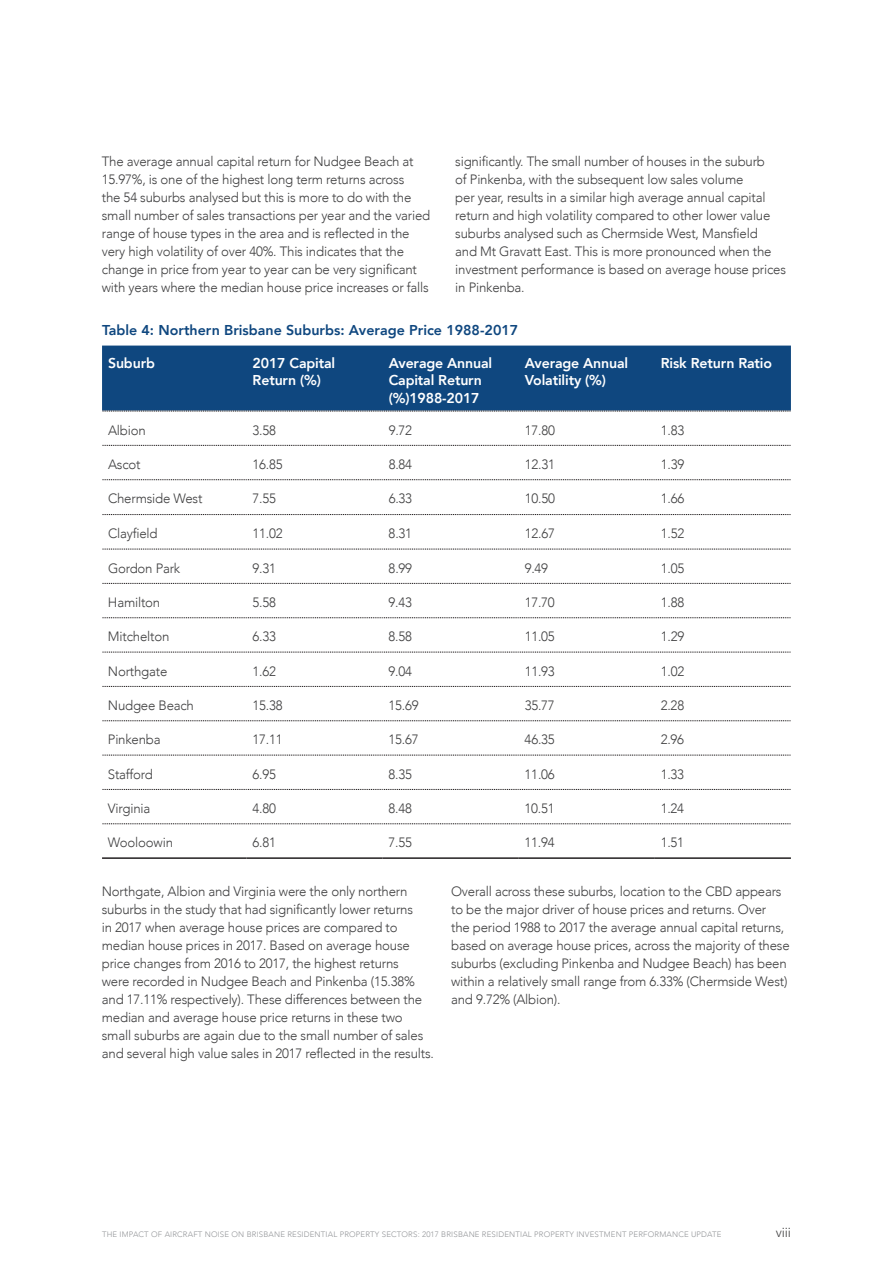
<style>
.page{position:relative;width:893px;height:1263px;background:#fff}
.page>*{position:absolute;margin:0;border:0;box-sizing:border-box;transform-origin:0 0}
.t1{font:800 14.25px/17.1px "Avenir";letter-spacing:-.01em;color:#fff}
.t2{font:800 14.25px "Avenir";color:#0f477f}
.t3{font:300 13.5px/18px "Avenir";letter-spacing:-.015em;color:#3e3e3f}
.t4{font:300 7.8px "Avenir";letter-spacing:.02em;color:#939598}
</style>
<div class="page">
<svg style="left:102px;top:445px;width:689px;height:1px"></svg>
<svg style="left:102px;top:479px;width:689px;height:1px"></svg>
<svg style="left:102px;top:514px;width:689px;height:1px"></svg>
<svg style="left:102px;top:549px;width:689px;height:1px"></svg>
<svg style="left:102px;top:583px;width:689px;height:1px"></svg>
<svg style="left:102px;top:617px;width:689px;height:1px"></svg>
<svg style="left:102px;top:652px;width:689px;height:1px"></svg>
<svg style="left:102px;top:686px;width:689px;height:1px"></svg>
<svg style="left:102px;top:720px;width:689px;height:1px"></svg>
<svg style="left:102px;top:755px;width:689px;height:1px"></svg>
<svg style="left:102px;top:789px;width:689px;height:1px"></svg>
<svg style="left:102px;top:823px;width:689px;height:1px"></svg>
<div style="left:102px;top:346px;width:689px;height:66px;background:#0f477f"></div>
<hr style="left:102px;top:857px;width:145px;height:2px;background:#231f20">
<hr style="left:247px;top:857px;width:136px;height:2px;background:#231f20">
<hr style="left:383px;top:857px;width:136px;height:2px;background:#231f20">
<hr style="left:519px;top:857px;width:136px;height:2px;background:#231f20">
<hr style="left:655px;top:857px;width:136px;height:2px;background:#231f20">
<p class="t3" style="left:102px;top:153px;width:330px">The average annual capital return for Nudgee Beach at 15.97%, is one of the highest long term returns across<br>the 54 suburbs analysed but this is more to do with the small number of sales transactions per year and the varied range of house types in the area and is reflected in the very high volatility of over 40%. This indicates that the change in price from year to year can be very significant with years where the median house price increases or falls</p>
<p class="t3" style="left:455px;top:153px;width:332px">significantly. The small number of houses in the suburb<br>of Pinkenba, with the subsequent low sales volume<br>per year, results in a similar high average annual capital return and high volatility compared to other lower value suburbs analysed such as Chermside West, Mansfield<br>and Mt Gravatt East. This is more pronounced when the investment performance is based on average house prices in Pinkenba.</p>
<p class="t2" style="left:102px;top:319px;width:418px">Table 4: Northern Brisbane Suburbs: Average Price 1988-2017</p>
<p class="t1" style="left:108px;top:355px;width:48px">Suburb</p>
<p class="t1" style="left:253px;top:355px;width:84px">2017 Capital<br>Return (%)</p>
<p class="t1" style="left:389px;top:355px;width:105px">Average Annual<br>Capital Return (%)1988-2017</p>
<p class="t1" style="left:525px;top:355px;width:105px">Average Annual<br>Volatility (%)</p>
<p class="t1" style="left:661px;top:355px;width:113px">Risk Return Ratio</p>
<p class="t3" style="left:108px;top:421px;width:39px">Albion</p>
<p class="t3" style="left:253px;top:421px;width:25px">3.58</p>
<p class="t3" style="left:389px;top:421px;width:25px">9.72</p>
<p class="t3" style="left:525px;top:421px;width:32px">17.80</p>
<p class="t3" style="left:661px;top:421px;width:25px">1.83</p>
<p class="t3" style="left:108px;top:455px;width:34px">Ascot</p>
<p class="t3" style="left:253px;top:455px;width:32px">16.85</p>
<p class="t3" style="left:389px;top:455px;width:25px">8.84</p>
<p class="t3" style="left:525px;top:455px;width:32px">12.31</p>
<p class="t3" style="left:661px;top:455px;width:25px">1.39</p>
<p class="t3" style="left:108px;top:490px;width:96px">Chermside West</p>
<p class="t3" style="left:253px;top:490px;width:25px">7.55</p>
<p class="t3" style="left:389px;top:490px;width:25px">6.33</p>
<p class="t3" style="left:525px;top:490px;width:32px">10.50</p>
<p class="t3" style="left:661px;top:490px;width:25px">1.66</p>
<p class="t3" style="left:108px;top:525px;width:51px">Clayfield</p>
<p class="t3" style="left:253px;top:525px;width:32px">11.02</p>
<p class="t3" style="left:389px;top:525px;width:25px">8.31</p>
<p class="t3" style="left:525px;top:525px;width:32px">12.67</p>
<p class="t3" style="left:661px;top:525px;width:25px">1.52</p>
<p class="t3" style="left:108px;top:559px;width:74px">Gordon Park</p>
<p class="t3" style="left:253px;top:559px;width:25px">9.31</p>
<p class="t3" style="left:389px;top:559px;width:25px">8.99</p>
<p class="t3" style="left:525px;top:559px;width:25px">9.49</p>
<p class="t3" style="left:661px;top:559px;width:25px">1.05</p>
<p class="t3" style="left:108px;top:593px;width:54px">Hamilton</p>
<p class="t3" style="left:253px;top:593px;width:25px">5.58</p>
<p class="t3" style="left:389px;top:593px;width:25px">9.43</p>
<p class="t3" style="left:525px;top:593px;width:32px">17.70</p>
<p class="t3" style="left:661px;top:593px;width:25px">1.88</p>
<p class="t3" style="left:108px;top:628px;width:63px">Mitchelton</p>
<p class="t3" style="left:253px;top:628px;width:25px">6.33</p>
<p class="t3" style="left:389px;top:628px;width:25px">8.58</p>
<p class="t3" style="left:525px;top:628px;width:32px">11.05</p>
<p class="t3" style="left:661px;top:628px;width:25px">1.29</p>
<p class="t3" style="left:108px;top:662px;width:61px">Northgate</p>
<p class="t3" style="left:253px;top:662px;width:25px">1.62</p>
<p class="t3" style="left:389px;top:662px;width:25px">9.04</p>
<p class="t3" style="left:525px;top:662px;width:32px">11.93</p>
<p class="t3" style="left:661px;top:662px;width:25px">1.02</p>
<p class="t3" style="left:108px;top:696px;width:88px">Nudgee Beach</p>
<p class="t3" style="left:253px;top:696px;width:32px">15.38</p>
<p class="t3" style="left:389px;top:696px;width:32px">15.69</p>
<p class="t3" style="left:525px;top:696px;width:32px">35.77</p>
<p class="t3" style="left:661px;top:696px;width:25px">2.28</p>
<p class="t3" style="left:108px;top:731px;width:54px">Pinkenba</p>
<p class="t3" style="left:252px;top:731px;width:32px">17.11</p>
<p class="t3" style="left:389px;top:731px;width:32px">15.67</p>
<p class="t3" style="left:525px;top:731px;width:32px">46.35</p>
<p class="t3" style="left:661px;top:731px;width:25px">2.96</p>
<p class="t3" style="left:108px;top:765px;width:46px">Stafford</p>
<p class="t3" style="left:252px;top:765px;width:25px">6.95</p>
<p class="t3" style="left:389px;top:765px;width:25px">8.35</p>
<p class="t3" style="left:525px;top:765px;width:32px">11.06</p>
<p class="t3" style="left:661px;top:765px;width:25px">1.33</p>
<p class="t3" style="left:108px;top:799px;width:44px">Virginia</p>
<p class="t3" style="left:252px;top:799px;width:25px">4.80</p>
<p class="t3" style="left:389px;top:799px;width:25px">8.48</p>
<p class="t3" style="left:525px;top:799px;width:32px">10.51</p>
<p class="t3" style="left:661px;top:799px;width:25px">1.24</p>
<p class="t3" style="left:108px;top:834px;width:67px">Wooloowin</p>
<p class="t3" style="left:252px;top:834px;width:25px">6.81</p>
<p class="t3" style="left:389px;top:834px;width:25px">7.55</p>
<p class="t3" style="left:525px;top:834px;width:32px">11.94</p>
<p class="t3" style="left:661px;top:834px;width:25px">1.51</p>
<p class="t3" style="left:102px;top:882px;width:334px">Northgate, Albion and Virginia were the only northern suburbs in the study that had significantly lower returns<br>in 2017 when average house prices are compared to median house prices in 2017. Based on average house price changes from 2016 to 2017, the highest returns<br>were recorded in Nudgee Beach and Pinkenba (15.38% and 17.11% respectively). These differences between the median and average house price returns in these two small suburbs are again due to the small number of sales and several high value sales in 2017 reflected in the results.</p>
<p class="t3" style="left:451px;top:882px;width:340px">Overall across these suburbs, location to the CBD appears to be the major driver of house prices and returns. Over<br>the period 1988 to 2017 the average annual capital returns, based on average house prices, across the majority of these suburbs (excluding Pinkenba and Nudgee Beach) has been within a relatively small range from 6.33% (Chermside West) and 9.72% (Albion).</p>
<p class="t4" style="left:102px;top:1230px;width:621px">THE IMPACT OF AIRCRAFT NOISE ON BRISBANE RESIDENTIAL PROPERTY SECTORS: 2017 BRISBANE RESIDENTIAL PROPERTY INVESTMENT PERFORMANCE UPDATE</p>
<p class="t3" style="left:776px;top:1224px;width:17px">viii</p>
</div>
